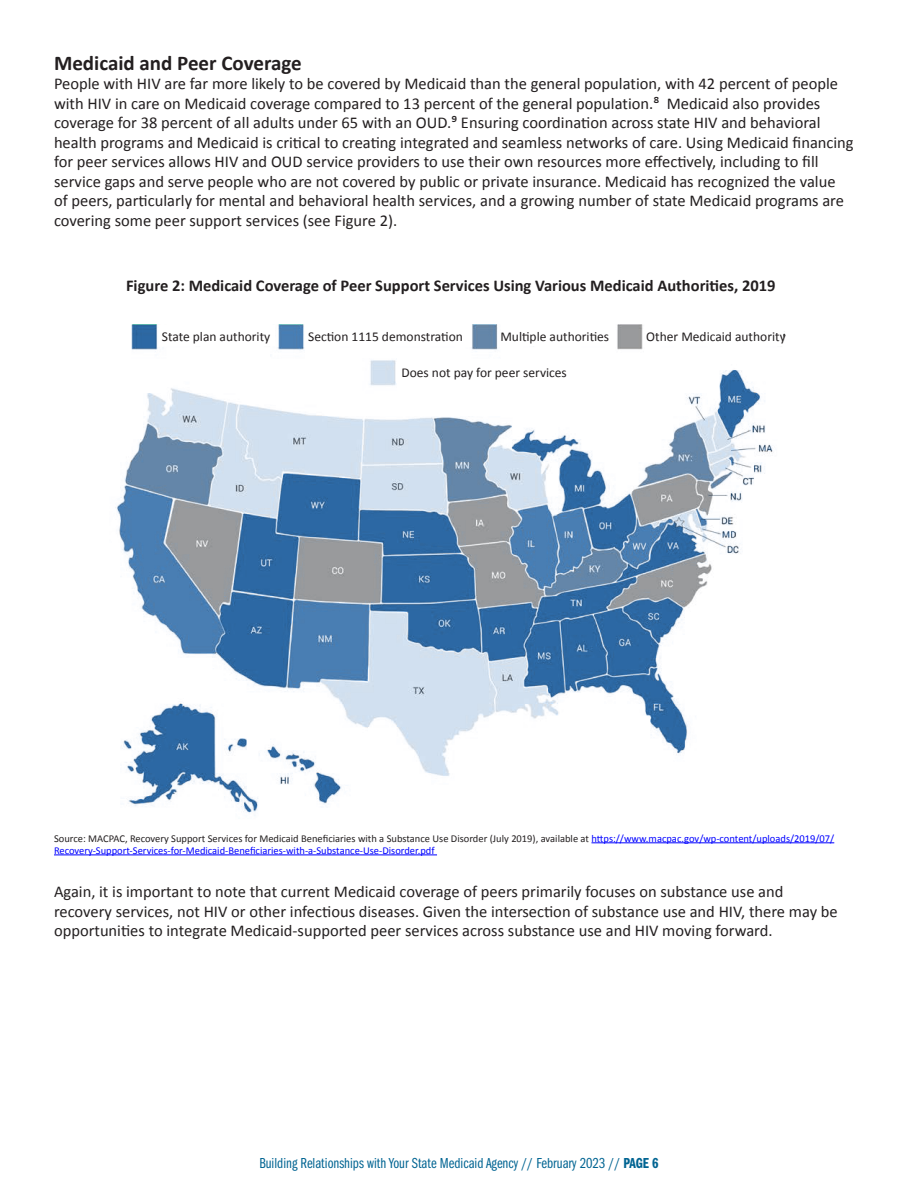
<style>
.page{position:relative;width:918px;height:1188px;background:#fff}
.page>*{position:absolute;margin:0;border:0;box-sizing:border-box;transform-origin:0 0}
.t1{font:700 21px "Calibri";color:#231f20}
.t2{font:16.5px/19.5px "Calibri";color:#231f20}
.t3{font:700 16.5px "Calibri";color:#231f20}
.t4{font:15px "Franklin Gothic LT Pro Bk Cm";color:#006492}
.t5{font:13.5px "Calibri";color:#231f20}
.t6{font:10.5px/12.1px "Calibri";color:#00f}
.s1{color:#231f20}
.s2{font-family:"Franklin Gothic LT Pro Dm Cm"}
</style>
<div class="page">
<svg style="left:115px;top:325px;width:658px;height:488px"></svg>
<div style="left:306px;top:325px;width:161px;height:21px;background:#fff"></div>
<div style="left:501px;top:325px;width:114px;height:21px;background:#fff"></div>
<div style="left:645px;top:325px;width:138px;height:21px;background:#fff"></div>
<div style="left:397px;top:363px;width:174px;height:20px;background:#fff"></div>
<div style="left:160px;top:325px;width:115px;height:21px;background:#fff"></div>
<hr style="left:591px;top:842px;width:243px;height:1px;background:#00f">
<hr style="left:54px;top:855px;width:383px;height:1px;background:#00f">
<p class="t1" style="left:54px;top:48px;width:249px">Medicaid and Peer Coverage</p>
<p class="t2" style="left:54px;top:74px;width:801px">People with HIV are far more likely to be covered by Medicaid than the general population, with 42 percent of people with HIV in care on Medicaid coverage compared to 13 percent of the general population.⁸ Medicaid also provides coverage for 38 percent of all adults under 65 with an OUD.⁹ Ensuring coordination across state HIV and behavioral health programs and Medicaid is critical to creating integrated and seamless networks of care. Using Medicaid financing for peer services allows HIV and OUD service providers to use their own resources more effectively, including to fill service gaps and serve people who are not covered by public or private insurance. Medicaid has recognized the value<br>of peers, particularly for mental and behavioral health services, and a growing number of state Medicaid programs are covering some peer support services (see Figure 2).</p>
<p class="t3" style="left:126px;top:274px;width:651px">Figure 2: Medicaid Coverage of Peer Support Services Using Various Medicaid Authorities, 2019</p>
<p class="t5" style="left:162px;top:327px;width:110px">State plan authority</p>
<p class="t5" style="left:308px;top:327px;width:156px">Section 1115 demonstration</p>
<p class="t5" style="left:500px;top:327px;width:110px">Multiple authorities</p>
<p class="t5" style="left:646px;top:327px;width:141px">Other Medicaid authority</p>
<p class="t5" style="left:401px;top:363px;width:167px">Does not pay for peer services</p>
<p class="t6" style="left:54px;top:832px;width:782px"><span class="s1">Source: MACPAC, Recovery Support Services for Medicaid Beneficiaries with a Substance Use Disorder (July 2019), available at</span> https://www.macpac.gov/wp-content/uploads/2019/07/<br>Recovery-Support-Services-for-Medicaid-Beneficiaries-with-a-Substance-Use-Disorder.pdf</p>
<p class="t2" style="left:54px;top:882px;width:785px">Again, it is important to note that current Medicaid coverage of peers primarily focuses on substance use and recovery services, not HIV or other infectious diseases. Given the intersection of substance use and HIV, there may be opportunities to integrate Medicaid-supported peer services across substance use and HIV moving forward.</p>
<p class="t4" style="left:259px;top:1155px;width:401px">Building Relationships with Your State Medicaid Agency // February 2023 // <span class="s2">PAGE 6</span></p>
</div>
